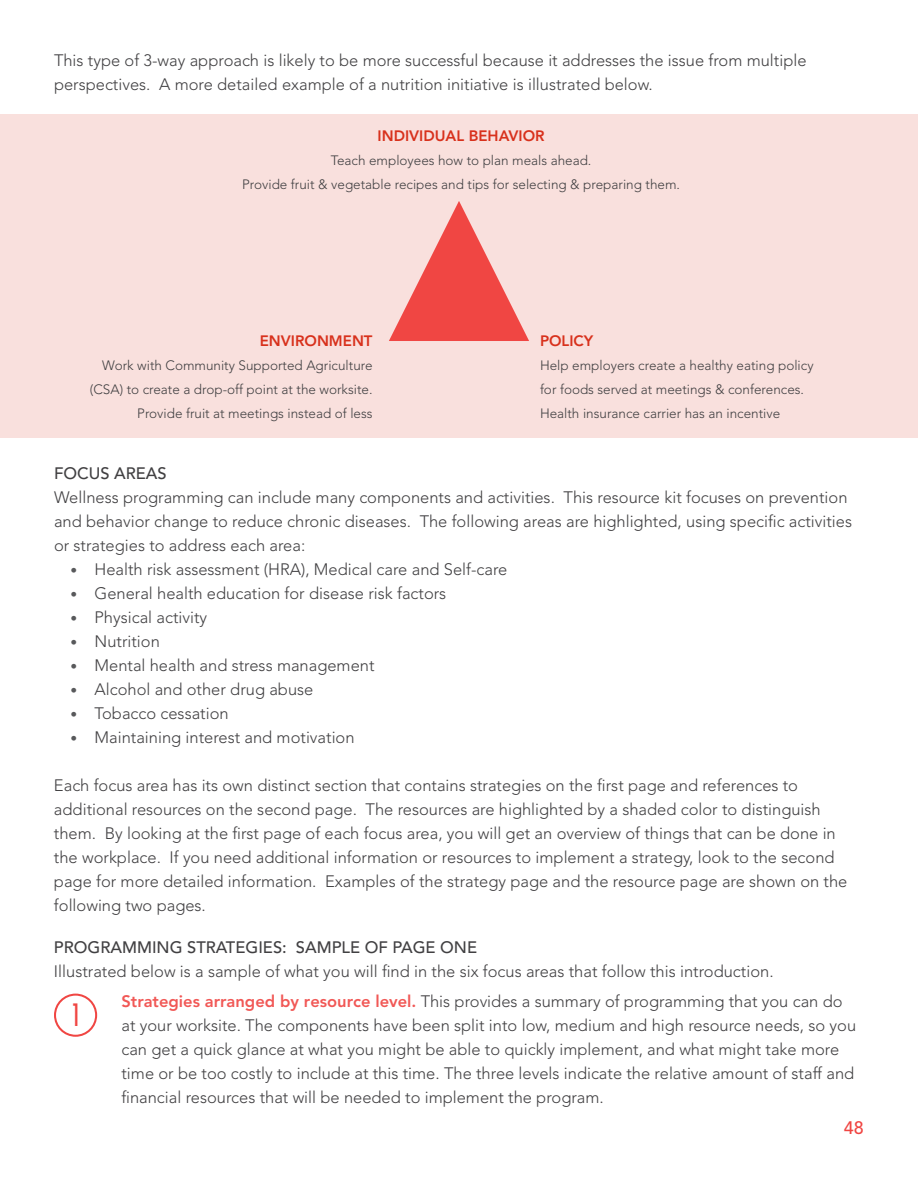
<style>
.page{position:relative;width:918px;height:1188px;background:#fff}
.page>*{position:absolute;margin:0;border:0;box-sizing:border-box;transform-origin:0 0}
.t1{font:31.65px "Industria LT Std Solid";color:#f04643}
.t2{font:500 18px "Avenir LT Std";color:#f04643}
.t3{font:300 16.5px/24px "Avenir LT Std";color:#414042}
.t4{font:500 16.5px "Avenir LT Std";color:#414042}
.t5{font:800 15px "Avenir LT Std";color:#d8311c}
.t6{font:300 13.5px/24px "Avenir LT Std";color:#414042;text-align:center}
.s1{font-size:13.5px;color:#58595b}
.s2{font-weight:800;color:#f15856}
</style>
<div class="page">
<div style="left:0;top:115px;width:918px;height:323px;background:#f9e0dd"></div>
<svg style="left:389px;top:201px;width:140px;height:140px"></svg>
<div style="left:54px;top:994px;width:43px;height:43px;border:2px solid #f04643;border-radius:50%"></div>
<p class="t3" style="left:54px;top:49px;width:754px">This type of 3-way approach is likely to be more successful because it addresses the issue from multiple perspectives. A more detailed example of a nutrition initiative is illustrated below.</p>
<p class="t5" style="left:378px;top:127px;width:169px">INDIVIDUAL BEHAVIOR</p>
<p class="t6" style="left:242px;top:148px;width:439px">Teach employees how to plan meals ahead.<br>Provide fruit &amp; vegetable recipes and tips for selecting &amp; preparing them.</p>
<p class="t5" style="left:260px;top:332px;width:114px">ENVIRONMENT</p>
<p class="t6" style="left:90px;top:354px;width:284px;text-align:right">Work with Community Supported Agriculture (CSA) to create a drop-off point at the worksite.<br>Provide fruit at meetings instead of less</p>
<p class="t5" style="left:540px;top:332px;width:55px">POLICY</p>
<p class="t6" style="left:540px;top:354px;width:275px;text-align:left">Help employers create a healthy eating policy for foods served at meetings &amp; conferences.<br>Health insurance carrier has an incentive</p>
<p class="t4" style="left:54px;top:464px;width:112px">FOCUS AREAS</p>
<p class="t3" style="left:54px;top:485px;width:800px">Wellness programming can include many components and activities. This resource kit focuses on prevention and behavior change to reduce chronic diseases. The following areas are highlighted, using specific activities or strategies to address each area:</p>
<p class="t3" style="left:70px;top:557px;width:438px"><span class="s1">•</span> Health risk assessment (HRA), Medical care and Self-care</p>
<p class="t3" style="left:70px;top:581px;width:377px"><span class="s1">•</span> General health education for disease risk factors</p>
<p class="t3" style="left:70px;top:605px;width:138px"><span class="s1">•</span> Physical activity</p>
<p class="t3" style="left:70px;top:629px;width:91px"><span class="s1">•</span> Nutrition</p>
<p class="t3" style="left:70px;top:653px;width:306px"><span class="s1">•</span> Mental health and stress management</p>
<p class="t3" style="left:70px;top:677px;width:244px"><span class="s1">•</span> Alcohol and other drug abuse</p>
<p class="t3" style="left:70px;top:701px;width:160px"><span class="s1">•</span> Tobacco cessation</p>
<p class="t3" style="left:70px;top:725px;width:286px"><span class="s1">•</span> Maintaining interest and motivation</p>
<p class="t3" style="left:54px;top:773px;width:795px">Each focus area has its own distinct section that contains strategies on the first page and references to additional resources on the second page. The resources are highlighted by a shaded color to distinguish them. By looking at the first page of each focus area, you will get an overview of things that can be done in the workplace. If you need additional information or resources to implement a strategy, look to the second page for more detailed information. Examples of the strategy page and the resource page are shown on the following two pages.</p>
<p class="t4" style="left:54px;top:938px;width:23px">PROGRAMMING</p>
<p class="t4" style="left:187px;top:938px;width:20px">STRATEGIE</p>
<p class="t4" style="left:273px;top:938px;width:141px">S: SAM PLE OF PAGE</p>
<p class="t4" style="left:440px;top:938px;width:13px">ONE</p>
<p class="t3" style="left:121px;top:956px;width:723px;line-height:30px;text-indent:-68px">Illustrated below is a sample of what you will find in the six focus areas that follow this introduction.<br><span class="s2">Strategies arranged by resource level.</span> This provides a summary of programming that you can do</p>
<p class="t3" style="left:121px;top:1013px;width:736px">at your worksite. The components have been split into low, medium and high resource needs, so you can get a quick glance at what you might be able to quickly implement, and what might take more time or be too costly to include at this time. The three levels indicate the relative amount of staff and financial resources that will be needed to implement the program.</p>
<p class="t2" style="left:844px;top:1118px;width:22px">48</p>
<h1 class="t1" style="left:72px;top:998px;width:11px">1</h1>
</div>
